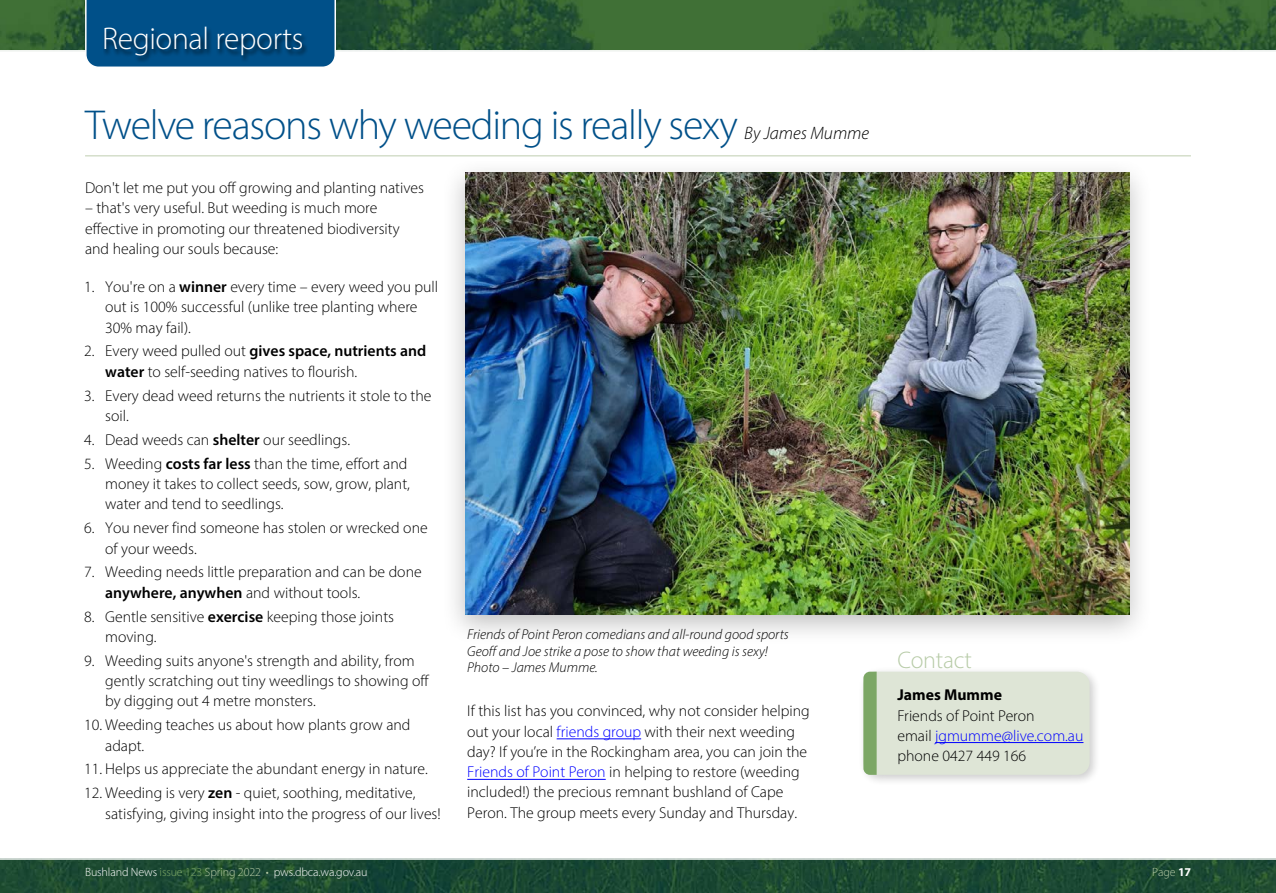
<style>
.page{position:relative;width:1276px;height:893px;background:#fff}
.page>*{position:absolute;margin:0;border:0;box-sizing:border-box;transform-origin:0 0}
.t1{font:300 42px "Myriad Pro";letter-spacing:-.03em;color:#005089}
.t2{font:300 31.5px "Myriad Pro";letter-spacing:-.01em;color:#fff}
.t3{font:300 24px "Myriad Pro";letter-spacing:-.01em;color:#b7cba7}
.t4{font:italic 300 18px "Myriad Pro";color:#000}
.t5{font:300 15.75px/20.2px "Myriad Pro";color:#000}
.t6{font:700 15.75px "Myriad Pro";color:#000}
.t7{font:italic 300 14.25px/16.5px "Myriad Pro";color:#000}
.t8{font:300 12px "Myriad Pro";letter-spacing:-.01em;color:#fff}
.t9{font:300 12px "Myriad Pro";color:#b7cba7}
.s1{font-weight:600}
.s2{color:#00f}
.s3{color:#7ca765}
.s4{color:#b7cba7}
.s5{font-weight:700;color:#fff}
</style>
<div class="page">
<img style="left:0;top:860px;width:1276px;height:33px">
<img style="left:0;top:0;width:1276px;height:50px">
<div style="left:441px;top:157px;width:713px;height:490px;background:#000;opacity:.25"></div>
<img style="left:465px;top:172px;width:665px;height:442px">
<hr style="left:467px;top:779px;width:139px;height:1px;background:#00f">
<hr style="left:556px;top:738px;width:85px;height:1px;background:#00f">
<div style="left:857px;top:666px;width:243px;height:120px;background:#000;opacity:.2"></div>
<div style="left:863px;top:672px;width:226px;height:103px;background:#dee5d6;border-radius:13px"></div>
<svg style="left:863px;top:672px;width:13px;height:103px"></svg>
<hr style="left:935px;top:742px;width:148px;height:1px;background:#00f">
<hr style="left:85px;top:155px;width:1106px;height:1px;background:#d1dcc6">
<svg style="left:84px;top:0;width:253px;height:67px;background:#0b578d"></svg>
<div style="left:103px;top:27px;width:206px;height:36px;background:#000;opacity:.75"></div>
<h2 class="t2" style="left:102px;top:20px;width:203px">Regional reports</h2>
<h1 class="t1" style="left:85px;top:100px;width:654px">Twelve reasons why weeding is really sexy</h1>
<p class="t4" style="left:744px;top:123px;width:126px">By James Mumme</p>
<p class="t5" style="left:85px;top:177px;width:340px">Don't let me put you off growing and planting natives</p>
<p class="t5" style="left:85px;top:198px;width:316px">– that's very useful. But weeding is much more effective in promoting our threatened biodiversity and healing our souls because:</p>
<p class="t5" style="left:105px;top:276px;width:334px;text-indent:-21px">1. You're on a <span class="s1">winner</span> every time – every weed you pull out is 100% successful (unlike tree planting where<br>30% may fail).</p>
<p class="t5" style="left:105px;top:341px;width:323px;text-indent:-21px">2. Every weed pulled out <span class="s1">gives space, nutrients and water</span> to self-seeding natives to flourish.</p>
<p class="t5" style="left:105px;top:385px;width:328px;text-indent:-21px">3. Every dead weed returns the nutrients it stole to the soil.</p>
<p class="t5" style="left:84px;top:429px;width:267px">4. Dead weeds can <span class="s1">shelter</span> our seedlings.</p>
<p class="t5" style="left:105px;top:453px;width:306px;text-indent:-21px">5. Weeding <span class="s1">costs far less</span> than the time, effort and money it takes to collect seeds, sow, grow, plant, water and tend to seedlings.</p>
<p class="t5" style="left:105px;top:518px;width:324px;text-indent:-21px">6. You never find someone has stolen or wrecked one of your weeds.</p>
<p class="t5" style="left:105px;top:562px;width:318px;text-indent:-21px">7. Weeding needs little preparation and can be done <span class="s1">anywhere, anywhen</span> and without tools.</p>
<p class="t5" style="left:105px;top:606px;width:290px;text-indent:-21px">8. Gentle sensitive <span class="s1">exercise</span> keeping those joints moving.</p>
<p class="t5" style="left:105px;top:650px;width:325px;text-indent:-21px">9. Weeding suits anyone's strength and ability, from gently scratching out tiny weedlings to showing off by digging out 4 metre monsters.</p>
<p class="t5" style="left:105px;top:715px;width:307px;text-indent:-21px">10. Weeding teaches us about how plants grow and adapt.</p>
<p class="t5" style="left:84px;top:759px;width:345px">11. Helps us appreciate the abundant energy in nature.</p>
<p class="t5" style="left:105px;top:783px;width:337px;text-indent:-21px">12. Weeding is very <span class="s1">zen</span> - quiet, soothing, meditative, satisfying, giving insight into the progress of our lives!</p>
<p class="t7" style="left:467px;top:626px;width:323px">Friends of Point Peron comedians and all-round good sports<br>Geoff and Joe strike a pose to show that weeding is sexy!<br>Photo – James Mumme.</p>
<p class="t5" style="left:467px;top:701px;width:344px">If this list has you convinced, why not consider helping out your local <span class="s2">friends group</span> with their next weeding day? If you’re in the Rockingham area, you can join the <span class="s2">Friends of Point Peron</span> in helping to restore (weeding included!) the precious remnant bushland of Cape Peron. The group meets every Sunday and Thursday.</p>
<h3 class="t3" style="left:897px;top:646px;width:76px">Contact</h3>
<p class="t6" style="left:897px;top:685px;width:106px">James Mumme</p>
<p class="t5" style="left:897px;top:705px;width:187px">Friends of Point Peron<br>email <span class="s2">jgmumme@live.com.au </span>phone 0427 449 166</p>
<p class="t8" style="left:85px;top:865px;width:284px">Bushland News <span class="s3">issue 123</span> <span class="s4">Spring 2022 •</span> pws.dbca.wa.gov.au</p>
<p class="t9" style="left:1152px;top:865px;width:41px">Page <span class="s5">17</span></p>
</div>
